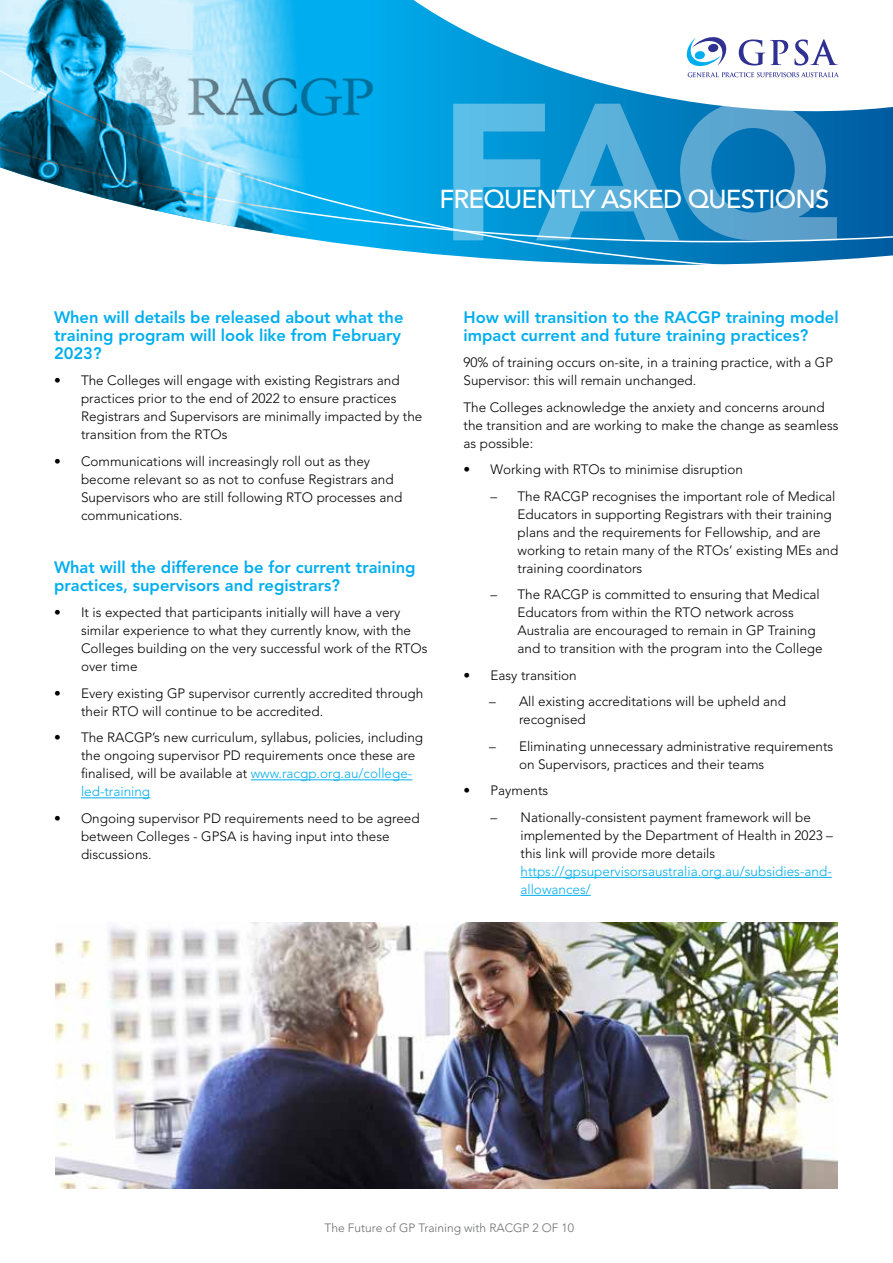
<style>
.page{position:relative;width:893px;height:1263px;background:#fff}
.page>*{position:absolute;margin:0;border:0;box-sizing:border-box;transform-origin:0 0}
.t1{font:900 192.9px "Avenir LT Std";color:#fff}
.t2{font:500 25.8px "Avenir LT Std";letter-spacing:-.03em;color:#fff}
.t3{font:800 16.5px/18px "Avenir LT Std";color:#00aeef}
.t4{font:300 13.5px/18px "Avenir LT Std";color:#000}
.t5{font:300 13.5px/18px "Avenir LT Std";color:#00aeef}
.t6{font:300 12px "Avenir LT Std";color:#6d6e71}
.s1{color:#00aeef}
</style>
<div class="page">
<svg style="left:359px;top:136px;width:534px;height:129px;background:#0e8ac8"></svg>
<svg style="left:359px;top:0;width:534px;height:136px"></svg>
<svg style="left:687px;top:37px;width:39px;height:29px"></svg>
<svg style="left:688px;top:72px;width:151px;height:5px"></svg>
<svg style="left:739px;top:39px;width:49px;height:27px"></svg>
<svg style="left:794px;top:39px;width:44px;height:27px"></svg>
<img style="left:0;top:0;width:359px;height:246px">
<img style="left:107px;top:54px;width:272px;height:76px">
<hr style="left:251px;top:779px;width:161px;height:1px;background:#00aeef">
<hr style="left:81px;top:797px;width:69px;height:1px;background:#00aeef">
<hr style="left:520px;top:877px;width:312px;height:1px;background:#00aeef">
<hr style="left:520px;top:895px;width:71px;height:1px;background:#00aeef">
<img style="left:55px;top:923px;width:783px;height:265px">
<h1 class="t1" style="left:438px;top:56px;width:401px">FAQ</h1>
<h2 class="t2" style="left:439px;top:184px;width:391px">FREQUENTLY ASKED QUESTIONS</h2>
<p class="t3" style="left:54px;top:308px;width:351px">When will details be released about what the training program will look like from February<br>2023?</p>
<p class="t4" style="left:81px;top:372px;width:343px;text-indent:-27px">• The Colleges will engage with existing Registrars and practices prior to the end of 2022 to ensure practices Registrars and Supervisors are minimally impacted by the transition from the RTOs</p>
<p class="t4" style="left:81px;top:452px;width:323px;text-indent:-27px">• Communications will increasingly roll out as they become relevant so as not to confuse Registrars and Supervisors who are still following RTO processes and communications.</p>
<p class="t3" style="left:54px;top:558px;width:363px">What will the difference be for current training practices, supervisors and registrars?</p>
<p class="t4" style="left:81px;top:604px;width:348px;text-indent:-27px">• It is expected that participants initially will have a very similar experience to what they currently know, with the Colleges building on the very successful work of the RTOs over time</p>
<p class="t4" style="left:81px;top:684px;width:344px;text-indent:-27px">• Every existing GP supervisor currently accredited through their RTO will continue to be accredited.</p>
<p class="t4" style="left:81px;top:729px;width:344px;text-indent:-27px">• The RACGP’s new curriculum, syllabus, policies, including the ongoing supervisor PD requirements once these are finalised, will be available at <span class="s1">www.racgp.org.au/college&shy;led-training</span></p>
<p class="t4" style="left:81px;top:809px;width:340px;text-indent:-27px">• Ongoing supervisor PD requirements need to be agreed between Colleges - GPSA is having input into these discussions.</p>
<p class="t3" style="left:463px;top:308px;width:377px">How will transition to the RACGP training model impact current and future training practices?</p>
<p class="t4" style="left:463px;top:354px;width:371px">90% of training occurs on-site, in a training practice, with a GP<br>Supervisor: this will remain unchanged.</p>
<p class="t4" style="left:463px;top:398px;width:376px">The Colleges acknowledge the anxiety and concerns around the transition and are working to make the change as seamless as possible:</p>
<p class="t4" style="left:463px;top:461px;width:281px">• Working with RTOs to minimise disruption</p>
<p class="t4" style="left:517px;top:487px;width:322px;text-indent:-27px">– The RACGP recognises the important role of Medical Educators in supporting Registrars with their training plans and the requirements for Fellowship, and are working to retain many of the RTOs’ existing MEs and training coordinators</p>
<p class="t4" style="left:517px;top:586px;width:307px;text-indent:-27px">– The RACGP is committed to ensuring that Medical Educators from within the RTO network across Australia are encouraged to remain in GP Training and to transition with the program into the College</p>
<p class="t4" style="left:463px;top:666px;width:115px">• Easy transition</p>
<p class="t4" style="left:519px;top:693px;width:269px;text-indent:-30px">– All existing accreditations will be upheld and recognised</p>
<p class="t4" style="left:519px;top:737px;width:316px;text-indent:-30px">– Eliminating unnecessary administrative requirements on Supervisors, practices and their teams</p>
<p class="t4" style="left:463px;top:782px;width:86px">• Payments</p>
<p class="t4" style="left:520px;top:808px;width:314px;text-indent:-30px">– Nationally-consistent payment framework will be implemented by the Department of Health in 2023 – this link will provide more details</p>
<p class="t5" style="left:520px;top:862px;width:313px">https://gpsupervisorsaustralia.org.au/subsidies-and&shy;allowances/</p>
<p class="t6" style="left:325px;top:1220px;width:251px">The Future of GP Training with RACGP 2 OF 10</p>
</div>
